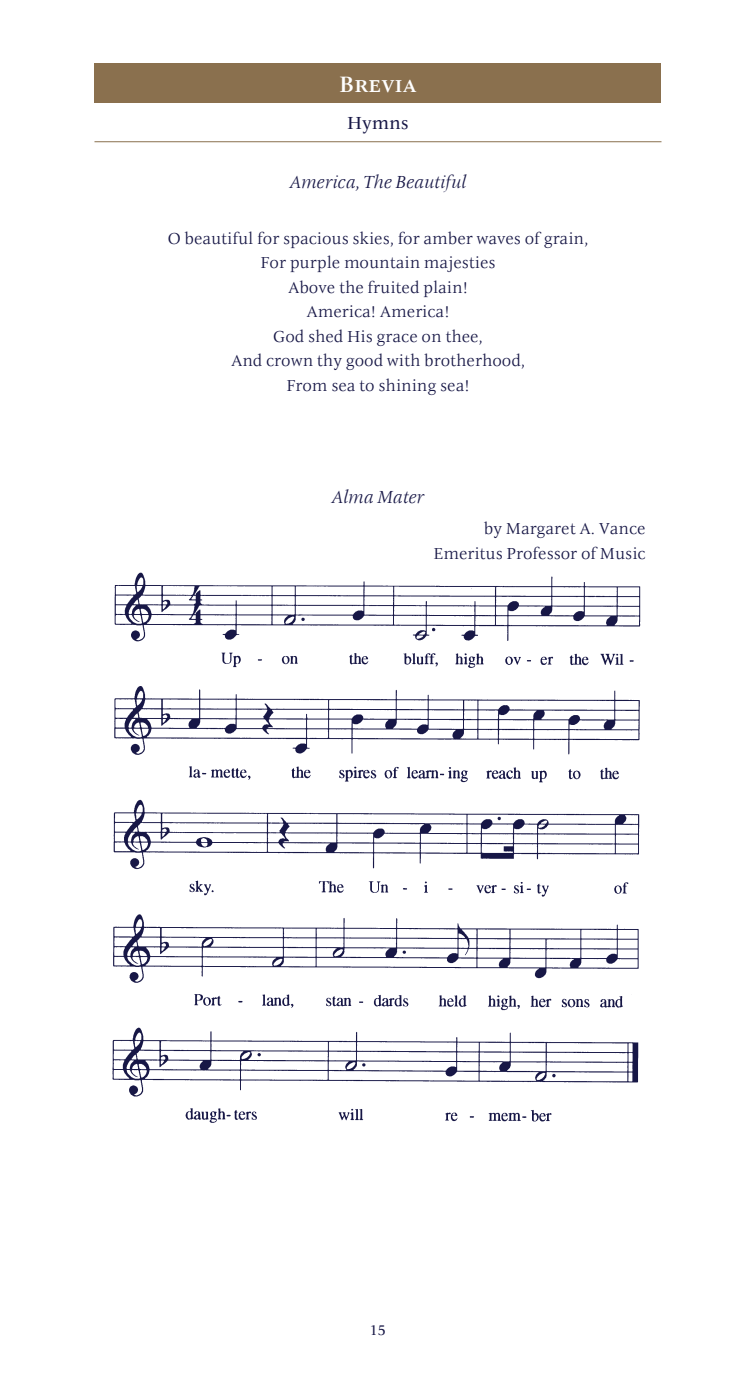
<style>
.page{position:relative;width:756px;height:1386px;background:#fff}
.page>*{position:absolute;margin:0;border:0;box-sizing:border-box;transform-origin:0 0}
.t1{font:500 24.5px "ITC New Veljovic Pro";color:#fff}
._11_12_italic_p5before{font:italic 19.25px "ITC New Veljovic Pro";letter-spacing:-.005em;color:#171746}
.running_head2{font:19.25px "ITC New Veljovic Pro";color:#171746}
.CANDIDATE_BIOS_10_14{font:17.5px "ITC New Veljovic Pro";color:#171746}
.t2{font:15.75px "ITC New Veljovic Pro";color:#171746}
</style>
<div class="page">
<div style="left:94px;top:63px;width:567px;height:39px;background:#8a704e"></div>
<hr style="left:94px;top:141px;width:568px;height:1px;background:#8a704e">
<img style="left:112px;top:572px;width:529px;height:551px">
<h1 class="t1" style="left:339px;top:69px;width:79px">Brevia</h1>
<p class="running_head2" style="left:347px;top:111px;width:63px">Hymns</p>
<p class="_11_12_italic_p5before" style="left:290px;top:169px;width:178px">America, The Beautiful</p>
<p class="CANDIDATE_BIOS_10_14" style="left:168px;top:227px;width:422px">O beautiful for spacious skies, for amber waves of grain,</p>
<p class="CANDIDATE_BIOS_10_14" style="left:260px;top:252px;width:237px">For purple mountain majesties</p>
<p class="CANDIDATE_BIOS_10_14" style="left:288px;top:276px;width:181px">Above the fruited plain!</p>
<p class="CANDIDATE_BIOS_10_14" style="left:306px;top:301px;width:145px">America! America!</p>
<p class="CANDIDATE_BIOS_10_14" style="left:273px;top:325px;width:211px">God shed His grace on thee,</p>
<p class="CANDIDATE_BIOS_10_14" style="left:231px;top:350px;width:295px">And crown thy good with brotherhood,</p>
<p class="CANDIDATE_BIOS_10_14" style="left:286px;top:374px;width:185px">From sea to shining sea!</p>
<p class="_11_12_italic_p5before" style="left:332px;top:484px;width:94px">Alma Mater</p>
<p class="CANDIDATE_BIOS_10_14" style="left:484px;top:518px;width:163px">by Margaret A. Vance</p>
<p class="CANDIDATE_BIOS_10_14" style="left:433px;top:542px;width:214px">Emeritus Professor of Music</p>
<p class="t2" style="left:370px;top:1320px;width:17px">15</p>
</div>
